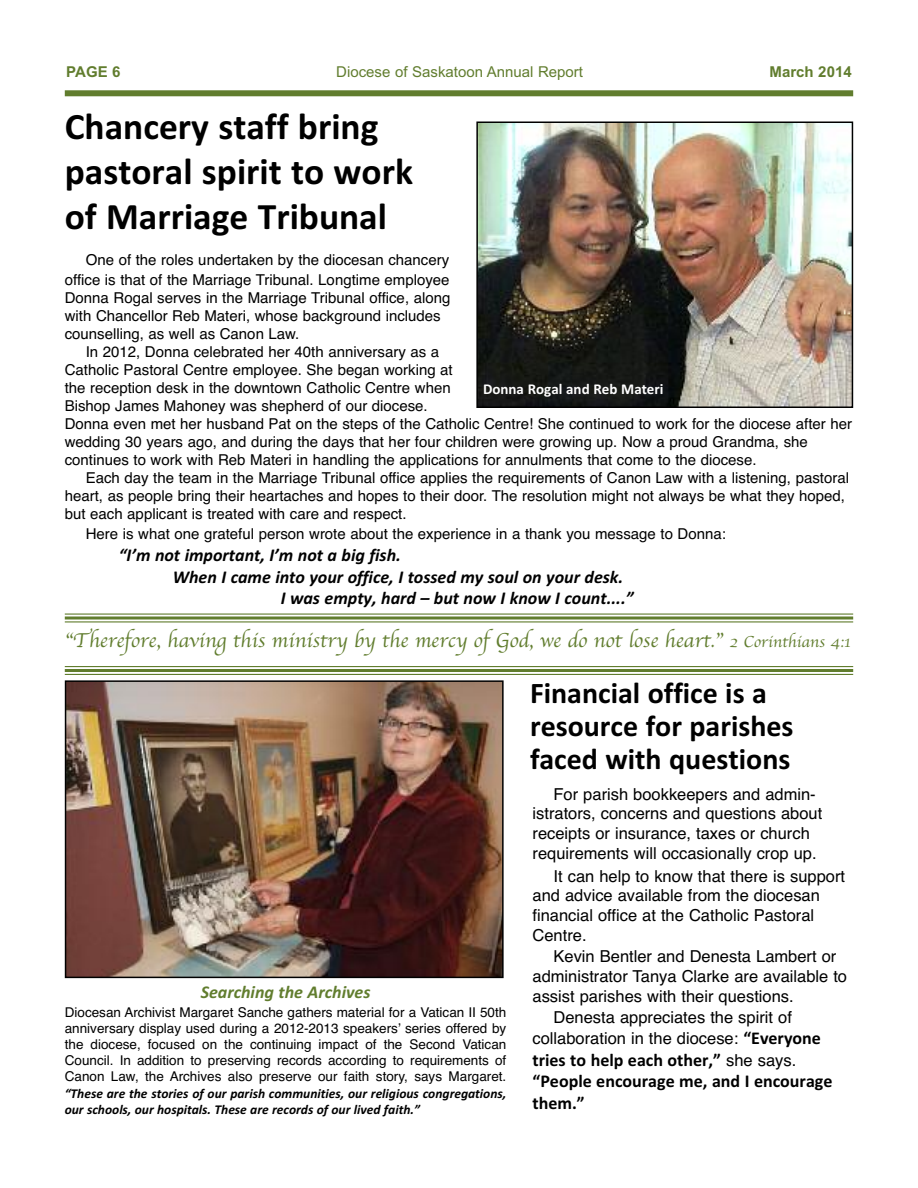
<style>
.page{position:relative;width:918px;height:1188px;background:#fff}
.page>*{position:absolute;margin:0;border:0;box-sizing:border-box;transform-origin:0 0}
.t1{font:700 37.5px/45px "Calibri";color:#000}
.t2{font:700 30px/33px "Calibri";color:#000}
.t3{font:21px "Apple Chancery";color:#617d2e}
.t4{font:italic 700 18px "Calibri";color:#000}
.t5{font:700 18px/21.6px "Calibri";color:#000}
.t6{font:italic 700 18px "Calibri";color:#617d2e}
.t7{font:16.5px/19.8px "Helvetica";color:#000}
.t8{font:15px/18px "Helvetica";color:#000}
.t9{font:15px "Arial";color:#617d2e}
.t10{font:700 15px "Calibri";color:#fff}
.t11{font:700 15px "Arial";color:#617d2e}
.t12{font:13.5px/16.2px "Helvetica";color:#000;text-align:justify}
.t13{font:italic 700 13.5px/16.2px "Calibri";color:#000}
.s1{font-size:16.5px}
.s2{font-family:"Calibri";font-weight:700;font-size:18px}
.s3{font-family:"Helvetica";font-weight:400;font-size:16.5px}
</style>
<div class="page">
<div style="left:65px;top:90px;width:788px;height:6px;background:#617d2e"></div>
<img style="left:479px;top:124px;width:371px;height:281px">
<div style="left:476px;top:121px;width:377px;height:287px;border:2px solid #000"></div>
<hr style="left:65px;top:614px;width:788px;height:1px;background:#617d2e">
<svg style="left:65px;top:616px;width:788px;height:4px;background:#889d62"></svg>
<hr style="left:65px;top:621px;width:788px;height:1px;background:#617d2e">
<hr style="left:65px;top:666px;width:788px;height:1px;background:#617d2e">
<hr style="left:65px;top:669px;width:788px;height:3px;background:#617d2e">
<hr style="left:65px;top:674px;width:788px;height:1px;background:#617d2e">
<img style="left:68px;top:683px;width:433px;height:292px">
<div style="left:65px;top:680px;width:439px;height:298px;border:2px solid #000"></div>
<p class="t11" style="left:66px;top:63px;width:56px">PAGE 6</p>
<p class="t9" style="left:336px;top:63px;width:248px">Diocese of Saskatoon Annual Report</p>
<p class="t11" style="left:770px;top:63px;width:84px">March 2014</p>
<h1 class="t1" style="left:65px;top:104px;width:350px">Chancery staff bring pastoral spirit to work of Marriage Tribunal</h1>
<p class="t8" style="left:65px;top:251px;width:387px;text-indent:21px">One of the roles undertaken by the diocesan chancery office is that of the Marriage Tribunal. Longtime employee Donna Rogal serves in the Marriage Tribunal office, along with Chancellor Reb Materi, whose background includes counselling, as well as Canon Law.</p>
<p class="t8" style="left:65px;top:342px;width:789px;text-indent:21px">In 2012, Donna celebrated her 40th anniversary as a<br>Catholic Pastoral Centre employee. She began working at<br>the reception desk in the downtown Catholic Centre when<br>Bishop James Mahoney was shepherd of our diocese.<br>Donna even met her husband Pat on the steps of the Catholic Centre! She continued to work for the diocese after her wedding 30 years ago, and during the days that her four children were growing up. Now a proud Grandma, she continues to work with Reb Materi in handling the applications for annulments that come to the diocese.</p>
<p class="t8" style="left:65px;top:468px;width:786px;text-indent:21px">Each day the team in the Marriage Tribunal office applies the requirements of Canon Law with a listening, pastoral heart, as people bring their heartaches and hopes to their door. The resolution might not always be what they hoped, but each applicant is treated with care and respect.</p>
<p class="t8" style="left:86px;top:525px;width:642px">Here is what one grateful person wrote about the experience in a thank you message to Donna:</p>
<p class="t4" style="left:119px;top:544px;width:284px">“I’m not important, I’m not a big fish.</p>
<p class="t4" style="left:173px;top:566px;width:452px">When I came into your office, I tossed my soul on your desk.</p>
<p class="t4" style="left:281px;top:587px;width:354px">I was empty, hard – but now I know I count....”</p>
<p class="t10" style="left:483px;top:380px;width:182px">Donna Rogal and Reb Materi</p>
<h3 class="t3" style="left:65px;top:627px;width:788px">“Therefore, having this ministry by the mercy of God, we do not lose heart.” <span class="s1">2 Corinthians 4:1</span></h3>
<p class="t6" style="left:201px;top:982px;width:171px">Searching the Archives</p>
<p class="t12" style="left:65px;top:1004px;width:443px">Diocesan Archivist Margaret Sanche gathers material for a Vatican II 50th anniversary display used during a 2012-2013 speakers’ series offered by the diocese, focused on the continuing impact of the Second Vatican Council. In addition to preserving records according to requirements of Canon Law, the Archives also preserve our faith story, says Margaret.</p>
<p class="t13" style="left:65px;top:1085px;width:443px">“These are the stories of our parish communities, our religious congregations, our schools, our hospitals. These are records of our lived faith.”</p>
<h2 class="t2" style="left:530px;top:676px;width:265px">Financial office is a resource for parishes faced with questions</h2>
<p class="t7" style="left:533px;top:784px;width:291px;text-indent:21px">For parish bookkeepers and admin&shy;istrators, concerns and questions about receipts or insurance, taxes or church requirements will occasionally crop up.</p>
<p class="t7" style="left:533px;top:866px;width:314px;text-indent:21px">It can help to know that there is support and advice available from the diocesan financial office at the Catholic Pastoral<br>Centre.</p>
<p class="t7" style="left:554px;top:947px;width:284px">Kevin Bentler and Denesta Lambert or</p>
<p class="t7" style="left:533px;top:966px;width:316px">administrator Tanya Clarke are available to</p>
<p class="t7" style="left:533px;top:986px;width:263px">assist parishes with their questions.</p>
<p class="t7" style="left:554px;top:1007px;width:240px">Denesta appreciates the spirit of</p>
<p class="t7" style="left:533px;top:1028px;width:290px">collaboration in the diocese: <span class="s2">“Everyone</span></p>
<p class="t5" style="left:533px;top:1049px;width:301px">tries to help each other,” <span class="s3">she says. </span>“People encourage me, and I encourage them.”</p>
</div>
